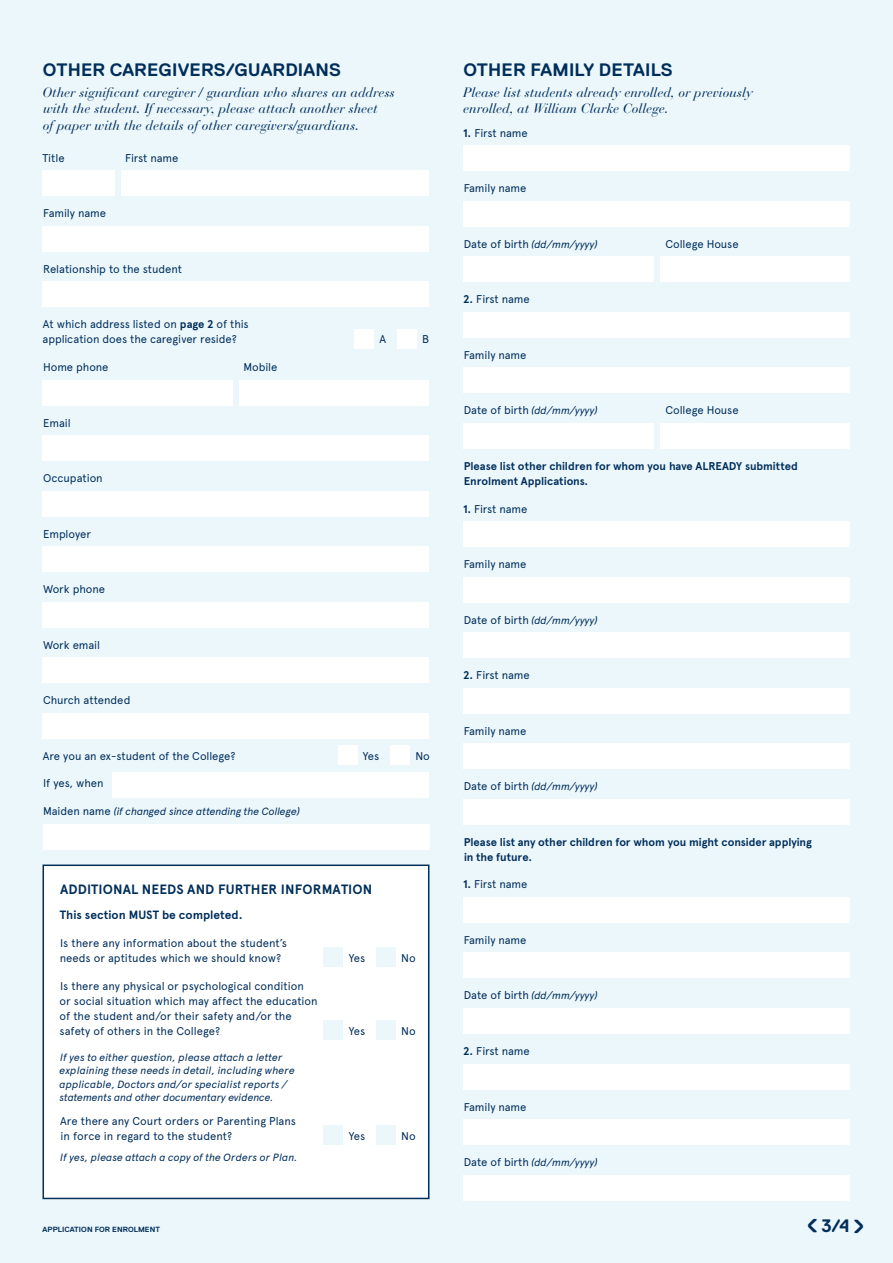
<style>
.page{position:relative;width:893px;height:1263px;background:#ecf7fc}
.page>*{position:absolute;margin:0;border:0;box-sizing:border-box;transform-origin:0 0}
.t1{font:30.3px "Replica";color:#002e5a}
.t2{font:700 18px "Replica Std";letter-spacing:.01em;color:#002e5a}
.t3{font:italic 13.5px/16.5px "Bauer Bodoni";color:#002e5a}
.t4{font:700 13.5px "Apercu";letter-spacing:.005em;color:#002e5a}
.t5{font:700 12px "Apercu";color:#002e5a}
.t6{font:11.25px/15px "Apercu";color:#002e5a}
.t7{font:700 11.25px/15px "Apercu";letter-spacing:-.005em;color:#002e5a}
.t8{font:italic 10.5px/13.5px "Apercu";color:#002e5a}
.t9{font:700 7.5px "Replica Std";letter-spacing:.01em;color:#002e5a}
.s1{font-weight:700}
.s2{font-style:normal;font-size:11.25px}
.s3{font-family:"Replica";font-weight:400;font-size:30.3px}
</style>
<div class="page">
<div style="left:43px;top:864px;width:386px;height:335px;background:#fff;border:2px solid #002e5a"></div>
<div style="left:43px;top:170px;width:72px;height:26px;background:#fff"></div>
<div style="left:121px;top:170px;width:308px;height:26px;background:#fff"></div>
<div style="left:43px;top:226px;width:386px;height:25px;background:#fff"></div>
<div style="left:43px;top:281px;width:386px;height:26px;background:#fff"></div>
<div style="left:355px;top:329px;width:19px;height:19px;background:#fff"></div>
<div style="left:397px;top:329px;width:20px;height:19px;background:#fff"></div>
<div style="left:43px;top:380px;width:190px;height:25px;background:#fff"></div>
<div style="left:239px;top:380px;width:190px;height:25px;background:#fff"></div>
<div style="left:43px;top:435px;width:386px;height:26px;background:#fff"></div>
<div style="left:43px;top:491px;width:386px;height:25px;background:#fff"></div>
<div style="left:43px;top:546px;width:386px;height:26px;background:#fff"></div>
<div style="left:43px;top:602px;width:386px;height:25px;background:#fff"></div>
<div style="left:43px;top:657px;width:386px;height:26px;background:#fff"></div>
<div style="left:43px;top:713px;width:386px;height:25px;background:#fff"></div>
<div style="left:338px;top:745px;width:19px;height:20px;background:#fff"></div>
<div style="left:391px;top:745px;width:19px;height:20px;background:#fff"></div>
<div style="left:113px;top:772px;width:316px;height:25px;background:#fff"></div>
<div style="left:43px;top:824px;width:386px;height:25px;background:#fff"></div>
<div style="left:324px;top:948px;width:19px;height:19px;background:#ecf7fc"></div>
<div style="left:376px;top:948px;width:20px;height:19px;background:#ecf7fc"></div>
<div style="left:324px;top:1020px;width:19px;height:20px;background:#ecf7fc"></div>
<div style="left:376px;top:1020px;width:20px;height:20px;background:#ecf7fc"></div>
<div style="left:324px;top:1126px;width:19px;height:19px;background:#ecf7fc"></div>
<div style="left:376px;top:1126px;width:20px;height:19px;background:#ecf7fc"></div>
<div style="left:463px;top:145px;width:386px;height:26px;background:#fff"></div>
<div style="left:463px;top:201px;width:386px;height:25px;background:#fff"></div>
<div style="left:463px;top:256px;width:191px;height:26px;background:#fff"></div>
<div style="left:660px;top:256px;width:189px;height:26px;background:#fff"></div>
<div style="left:463px;top:312px;width:386px;height:25px;background:#fff"></div>
<div style="left:463px;top:367px;width:386px;height:26px;background:#fff"></div>
<div style="left:463px;top:423px;width:191px;height:26px;background:#fff"></div>
<div style="left:660px;top:423px;width:189px;height:26px;background:#fff"></div>
<div style="left:463px;top:521px;width:386px;height:26px;background:#fff"></div>
<div style="left:463px;top:577px;width:386px;height:25px;background:#fff"></div>
<div style="left:463px;top:632px;width:386px;height:26px;background:#fff"></div>
<div style="left:463px;top:688px;width:386px;height:25px;background:#fff"></div>
<div style="left:463px;top:743px;width:386px;height:26px;background:#fff"></div>
<div style="left:463px;top:799px;width:386px;height:25px;background:#fff"></div>
<div style="left:463px;top:897px;width:386px;height:26px;background:#fff"></div>
<div style="left:463px;top:953px;width:386px;height:25px;background:#fff"></div>
<div style="left:463px;top:1008px;width:386px;height:26px;background:#fff"></div>
<div style="left:463px;top:1064px;width:386px;height:25px;background:#fff"></div>
<div style="left:463px;top:1119px;width:386px;height:26px;background:#fff"></div>
<div style="left:463px;top:1175px;width:386px;height:25px;background:#fff"></div>
<h2 class="t2" style="left:43px;top:60px;width:300px">OTHER CAREGIVERS/GUARDIANS</h2>
<p class="t3" style="left:42px;top:84px;width:354px">Other significant caregiver / guardian who shares an address with the student. If necessary, please attach another sheet<br>of paper with the details of other caregivers/guardians.</p>
<p class="t6" style="left:42px;top:150px;width:24px">Title</p>
<p class="t6" style="left:125px;top:150px;width:55px">First name</p>
<p class="t6" style="left:43px;top:206px;width:64px">Family name</p>
<p class="t6" style="left:43px;top:261px;width:140px">Relationship to the student</p>
<p class="t6" style="left:43px;top:317px;width:208px">At which address listed on <span class="s1">page 2</span> of this application does the caregiver reside?</p>
<p class="t6" style="left:43px;top:359px;width:67px">Home phone</p>
<p class="t6" style="left:244px;top:359px;width:35px">Mobile</p>
<p class="t6" style="left:43px;top:415px;width:29px">Email</p>
<p class="t6" style="left:43px;top:470px;width:61px">Occupation</p>
<p class="t6" style="left:43px;top:526px;width:49px">Employer</p>
<p class="t6" style="left:43px;top:581px;width:63px">Work phone</p>
<p class="t6" style="left:43px;top:637px;width:58px">Work email</p>
<p class="t6" style="left:43px;top:693px;width:89px">Church attended</p>
<p class="t6" style="left:379px;top:332px;width:8px">A</p>
<p class="t6" style="left:422px;top:332px;width:8px">B</p>
<p class="t6" style="left:43px;top:748px;width:194px">Are you an ex-student of the College?</p>
<p class="t6" style="left:363px;top:748px;width:18px">Yes</p>
<p class="t6" style="left:415px;top:748px;width:16px">No</p>
<p class="t6" style="left:43px;top:776px;width:62px">If yes, when</p>
<p class="t8" style="left:43px;top:804px;width:258px"><span class="s2">Maiden name</span> (if changed since attending the College)</p>
<p class="t4" style="left:60px;top:881px;width:314px">ADDITIONAL NEEDS AND FURTHER INFORMATION</p>
<p class="t5" style="left:60px;top:907px;width:184px">This section MUST be completed.</p>
<p class="t6" style="left:60px;top:935px;width:229px">Is there any information about the student’s needs or aptitudes which we should know?</p>
<p class="t6" style="left:60px;top:978px;width:260px">Is there any physical or psychological condition<br>or social situation which may affect the education of the student and/or their safety and/or the safety of others in the College?</p>
<p class="t8" style="left:60px;top:1049px;width:237px">If yes to either question, please attach a letter explaining these needs in detail, including where applicable, Doctors and/or specialist reports / statements and other documentary evidence.</p>
<p class="t6" style="left:60px;top:1113px;width:237px">Are there any Court orders or Parenting Plans in force in regard to the student?</p>
<p class="t8" style="left:60px;top:1149px;width:239px">If yes, please attach a copy of the Orders or Plan.</p>
<p class="t6" style="left:349px;top:950px;width:18px">Yes</p>
<p class="t6" style="left:401px;top:950px;width:16px">No</p>
<p class="t6" style="left:349px;top:1023px;width:18px">Yes</p>
<p class="t6" style="left:401px;top:1023px;width:16px">No</p>
<p class="t6" style="left:349px;top:1128px;width:18px">Yes</p>
<p class="t6" style="left:401px;top:1128px;width:16px">No</p>
<p class="t9" style="left:43px;top:1225px;width:119px">APPLICATION FOR ENROLMENT</p>
<h2 class="t2" style="left:463px;top:60px;width:211px">OTHER FAMILY DETAILS</h2>
<p class="t3" style="left:463px;top:84px;width:291px">Please list students already enrolled, or previously enrolled, at William Clarke College.</p>
<p class="t6" style="left:463px;top:125px;width:66px"><span class="s1">1.</span> First name</p>
<p class="t6" style="left:464px;top:181px;width:64px">Family name</p>
<p class="t8" style="left:464px;top:236px;width:135px"><span class="s2">Date of birth</span> (dd/mm/yyyy)</p>
<p class="t6" style="left:665px;top:236px;width:75px">College House</p>
<p class="t6" style="left:463px;top:292px;width:68px"><span class="s1">2.</span> First name</p>
<p class="t6" style="left:464px;top:347px;width:64px">Family name</p>
<p class="t8" style="left:464px;top:403px;width:135px"><span class="s2">Date of birth</span> (dd/mm/yyyy)</p>
<p class="t6" style="left:665px;top:403px;width:75px">College House</p>
<p class="t7" style="left:464px;top:458px;width:336px">Please list other children for whom you have ALREADY submitted<br>Enrolment Applications.</p>
<p class="t6" style="left:463px;top:501px;width:66px"><span class="s1">1.</span> First name</p>
<p class="t6" style="left:464px;top:556px;width:64px">Family name</p>
<p class="t8" style="left:464px;top:612px;width:135px"><span class="s2">Date of birth</span> (dd/mm/yyyy)</p>
<p class="t6" style="left:463px;top:668px;width:68px"><span class="s1">2.</span> First name</p>
<p class="t6" style="left:464px;top:723px;width:64px">Family name</p>
<p class="t8" style="left:464px;top:779px;width:135px"><span class="s2">Date of birth</span> (dd/mm/yyyy)</p>
<p class="t7" style="left:464px;top:834px;width:350px">Please list any other children for whom you might consider applying in the future.</p>
<p class="t6" style="left:463px;top:877px;width:66px"><span class="s1">1.</span> First name</p>
<p class="t6" style="left:464px;top:932px;width:64px">Family name</p>
<p class="t8" style="left:464px;top:988px;width:135px"><span class="s2">Date of birth</span> (dd/mm/yyyy)</p>
<p class="t6" style="left:463px;top:1043px;width:68px"><span class="s1">2.</span> First name</p>
<p class="t6" style="left:464px;top:1099px;width:64px">Family name</p>
<p class="t8" style="left:464px;top:1155px;width:135px"><span class="s2">Date of birth</span> (dd/mm/yyyy)</p>
<h1 class="t1" style="left:819px;top:1242px;width:15px;rotate:-180deg">›</h1>
<h2 class="t2" style="left:821px;top:1216px;width:46px">3/4<span class="s3">›</span></h2>
</div>
